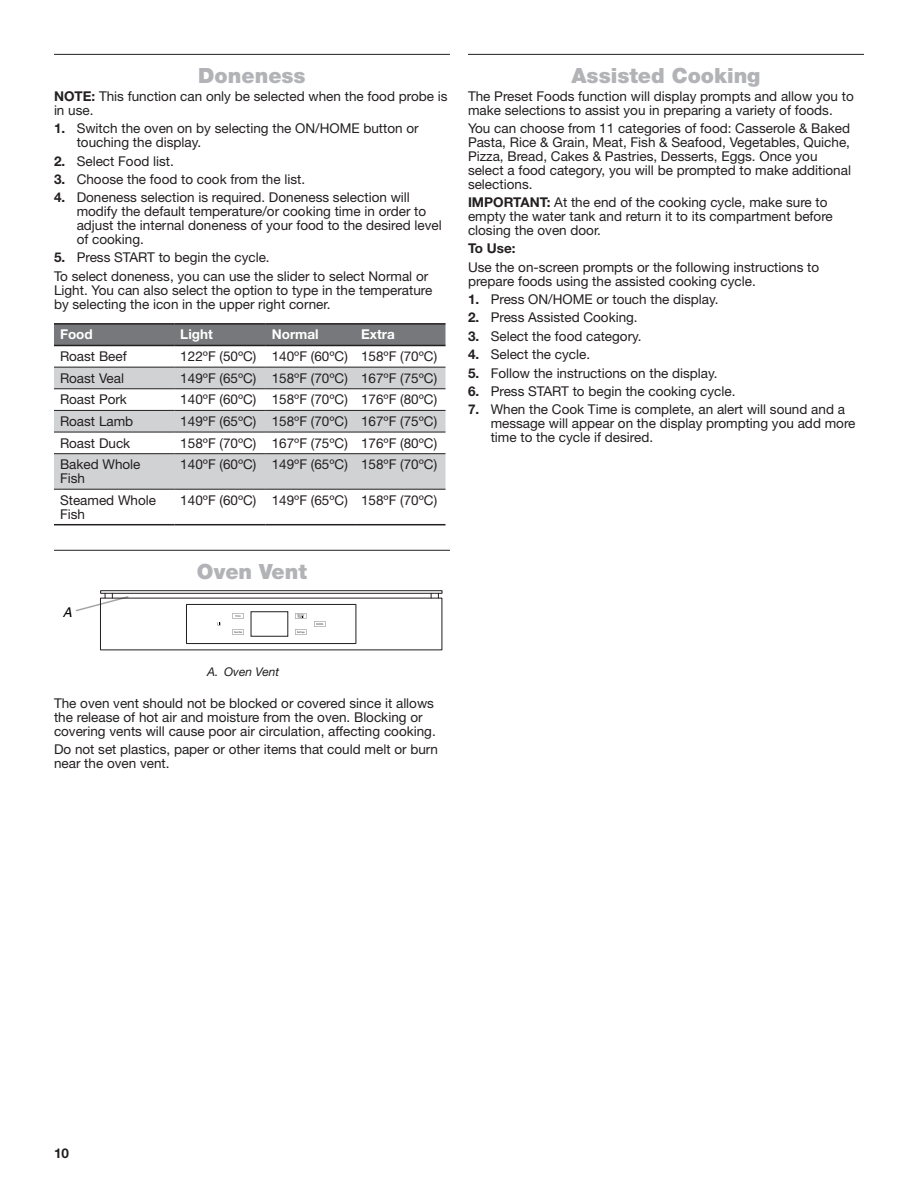
<style>
.page{position:relative;width:918px;height:1188px;background:#fff}
.page>*{position:absolute;margin:0;border:0;box-sizing:border-box;transform-origin:0 0}
.Heading_2{font:900 21px "Helvetica Neue LT Std";color:#b2b3b7}
.Body{font:13.5px/13.8px "Helvetica Neue LT Std";color:#231f20}
.Body_Bold{font:700 13.5px "Helvetica Neue LT Std";color:#fff}
.Body_Bold-2{font:700 13.5px "Helvetica Neue LT Std";color:#231f20}
.t1{font:italic 13.5px "Helvetica";color:#000}
.Table_Callouts{font:italic 12px "Helvetica Neue";color:#231f20}
.s1{font-weight:700}
</style>
<div class="page">
<hr style="left:54px;top:54px;width:396px;height:1px;background:#231f20">
<hr style="left:54px;top:550px;width:396px;height:1px;background:#231f20">
<div style="left:54px;top:324px;width:392px;height:21px;background:#76787b"></div>
<svg style="left:54px;top:367px;width:392px;height:122px;fill:#d1d2d4"></svg>
<hr style="left:54px;top:345px;width:120px;height:1px;background:#231f20">
<hr style="left:174px;top:345px;width:92px;height:1px;background:#231f20">
<hr style="left:266px;top:345px;width:89px;height:1px;background:#231f20">
<hr style="left:355px;top:345px;width:90px;height:1px;background:#231f20">
<hr style="left:54px;top:323px;width:120px;height:2px;background:#231f20">
<hr style="left:174px;top:323px;width:92px;height:2px;background:#231f20">
<hr style="left:266px;top:323px;width:89px;height:2px;background:#231f20">
<hr style="left:355px;top:323px;width:90px;height:2px;background:#231f20">
<hr style="left:54px;top:524px;width:120px;height:1px;background:#231f20">
<hr style="left:174px;top:524px;width:92px;height:1px;background:#231f20">
<hr style="left:266px;top:524px;width:89px;height:1px;background:#231f20">
<hr style="left:355px;top:524px;width:90px;height:1px;background:#231f20">
<hr style="left:54px;top:367px;width:120px;height:1px;background:#231f20">
<hr style="left:174px;top:367px;width:92px;height:1px;background:#231f20">
<hr style="left:266px;top:367px;width:89px;height:1px;background:#231f20">
<hr style="left:355px;top:367px;width:90px;height:1px;background:#231f20">
<hr style="left:54px;top:388px;width:120px;height:1px;background:#231f20">
<hr style="left:174px;top:388px;width:92px;height:1px;background:#231f20">
<hr style="left:266px;top:388px;width:89px;height:1px;background:#231f20">
<hr style="left:355px;top:388px;width:90px;height:1px;background:#231f20">
<hr style="left:54px;top:410px;width:120px;height:1px;background:#231f20">
<hr style="left:174px;top:410px;width:92px;height:1px;background:#231f20">
<hr style="left:266px;top:410px;width:89px;height:1px;background:#231f20">
<hr style="left:355px;top:410px;width:90px;height:1px;background:#231f20">
<hr style="left:54px;top:432px;width:120px;height:1px;background:#231f20">
<hr style="left:174px;top:432px;width:92px;height:1px;background:#231f20">
<hr style="left:266px;top:432px;width:89px;height:1px;background:#231f20">
<hr style="left:355px;top:432px;width:90px;height:1px;background:#231f20">
<hr style="left:54px;top:453px;width:120px;height:1px;background:#231f20">
<hr style="left:174px;top:453px;width:92px;height:1px;background:#231f20">
<hr style="left:266px;top:453px;width:89px;height:1px;background:#231f20">
<hr style="left:355px;top:453px;width:90px;height:1px;background:#231f20">
<hr style="left:54px;top:489px;width:120px;height:1px;background:#231f20">
<hr style="left:174px;top:489px;width:92px;height:1px;background:#231f20">
<hr style="left:266px;top:489px;width:89px;height:1px;background:#231f20">
<hr style="left:355px;top:489px;width:90px;height:1px;background:#231f20">
<hr style="left:468px;top:54px;width:396px;height:1px;background:#231f20">
<div style="left:100px;top:590px;width:342px;height:4px;border:1px solid #231f20"></div>
<svg style="left:75px;top:593px;width:59px;height:21px"></svg>
<svg style="left:186px;top:604px;width:171px;height:40px"></svg>
<h2 class="Heading_2" style="left:198px;top:63px;width:109px">Doneness</h2>
<p class="Body" style="left:54px;top:89px;width:395px"><span class="s1">NOTE:</span> This function can only be selected when the food probe is in use.</p>
<p class="Body" style="left:77px;top:122px;width:344px;text-indent:-23px"><span class="s1">1.</span> Switch the oven on by selecting the ON/HOME button or touching the display.</p>
<p class="Body" style="left:54px;top:154px;width:121px"><span class="s1">2.</span> Select Food list.</p>
<p class="Body" style="left:54px;top:172px;width:253px"><span class="s1">3.</span> Choose the food to cook from the list.</p>
<p class="Body" style="left:77px;top:191px;width:367px;text-indent:-23px"><span class="s1">4.</span> Doneness selection is required. Doneness selection will modify the default temperature/or cooking time in order to adjust the internal doneness of your food to the desired level of cooking.</p>
<p class="Body" style="left:54px;top:251px;width:217px"><span class="s1">5.</span> Press START to begin the cycle.</p>
<p class="Body" style="left:54px;top:269px;width:380px">To select doneness, you can use the slider to select Normal or<br>Light. You can also select the option to type in the temperature by selecting the icon in the upper right corner.</p>
<p class="Body_Bold" style="left:60px;top:326px;width:34px">Food</p>
<p class="Body_Bold" style="left:180px;top:326px;width:34px">Light</p>
<p class="Body_Bold" style="left:272px;top:326px;width:48px">Normal</p>
<p class="Body_Bold" style="left:361px;top:326px;width:35px">Extra</p>
<p class="Body" style="left:60px;top:349px;width:68px">Roast Beef</p>
<p class="Body" style="left:180px;top:349px;width:78px">122ºF (50ºC)</p>
<p class="Body" style="left:272px;top:349px;width:78px">140ºF (60ºC)</p>
<p class="Body" style="left:361px;top:349px;width:78px">158ºF (70ºC)</p>
<p class="Body" style="left:60px;top:371px;width:66px">Roast Veal</p>
<p class="Body" style="left:180px;top:371px;width:78px">149ºF (65ºC)</p>
<p class="Body" style="left:272px;top:371px;width:78px">158ºF (70ºC)</p>
<p class="Body" style="left:361px;top:371px;width:78px">167ºF (75ºC)</p>
<p class="Body" style="left:60px;top:393px;width:69px">Roast Pork</p>
<p class="Body" style="left:180px;top:393px;width:78px">140ºF (60ºC)</p>
<p class="Body" style="left:272px;top:393px;width:78px">158ºF (70ºC)</p>
<p class="Body" style="left:361px;top:393px;width:78px">176ºF (80ºC)</p>
<p class="Body" style="left:60px;top:414px;width:75px">Roast Lamb</p>
<p class="Body" style="left:180px;top:414px;width:78px">149ºF (65ºC)</p>
<p class="Body" style="left:272px;top:414px;width:78px">158ºF (70ºC)</p>
<p class="Body" style="left:361px;top:414px;width:78px">167ºF (75ºC)</p>
<p class="Body" style="left:60px;top:436px;width:72px">Roast Duck</p>
<p class="Body" style="left:180px;top:436px;width:78px">158ºF (70ºC)</p>
<p class="Body" style="left:272px;top:436px;width:78px">167ºF (75ºC)</p>
<p class="Body" style="left:361px;top:436px;width:78px">176ºF (80ºC)</p>
<p class="Body" style="left:60px;top:457px;width:82px">Baked Whole<br>Fish</p>
<p class="Body" style="left:180px;top:457px;width:78px">140ºF (60ºC)</p>
<p class="Body" style="left:272px;top:457px;width:78px">149ºF (65ºC)</p>
<p class="Body" style="left:361px;top:457px;width:78px">158ºF (70ºC)</p>
<p class="Body" style="left:60px;top:493px;width:98px">Steamed Whole<br>Fish</p>
<p class="Body" style="left:180px;top:493px;width:78px">140ºF (60ºC)</p>
<p class="Body" style="left:272px;top:493px;width:78px">149ºF (65ºC)</p>
<p class="Body" style="left:361px;top:493px;width:78px">158ºF (70ºC)</p>
<p class="t1" style="left:63px;top:604px;width:11px">A</p>
<h2 class="Heading_2" style="left:197px;top:559px;width:112px">Oven Vent</h2>
<p class="Table_Callouts" style="left:207px;top:664px;width:74px">A. Oven Vent</p>
<p class="Body" style="left:54px;top:696px;width:383px">The oven vent should not be blocked or covered since it allows the release of hot air and moisture from the oven. Blocking or covering vents will cause poor air circulation, affecting cooking.</p>
<p class="Body" style="left:54px;top:742px;width:386px">Do not set plastics, paper or other items that could melt or burn near the oven vent.</p>
<h2 class="Heading_2" style="left:571px;top:63px;width:191px">Assisted Cooking</h2>
<p class="Body" style="left:468px;top:89px;width:387px">The Preset Foods function will display prompts and allow you to make selections to assist you in preparing a variety of foods.</p>
<p class="Body" style="left:468px;top:122px;width:385px">You can choose from 11 categories of food: Casserole &amp; Baked Pasta, Rice &amp; Grain, Meat, Fish &amp; Seafood, Vegetables, Quiche, Pizza, Bread, Cakes &amp; Pastries, Desserts, Eggs. Once you select a food category, you will be prompted to make additional selections.</p>
<p class="Body" style="left:468px;top:195px;width:366px"><span class="s1">IMPORTANT:</span> At the end of the cooking cycle, make sure to empty the water tank and return it to its compartment before closing the oven door.</p>
<p class="Body_Bold-2" style="left:468px;top:240px;width:49px">To Use:</p>
<p class="Body" style="left:468px;top:260px;width:353px">Use the on-screen prompts or the following instructions to prepare foods using the assisted cooking cycle.</p>
<p class="Body" style="left:468px;top:292px;width:252px"><span class="s1">1.</span> Press ON/HOME or touch the display.</p>
<p class="Body" style="left:468px;top:311px;width:171px"><span class="s1">2.</span> Press Assisted Cooking.</p>
<p class="Body" style="left:468px;top:329px;width:175px"><span class="s1">3.</span> Select the food category.</p>
<p class="Body" style="left:468px;top:347px;width:124px"><span class="s1">4.</span> Select the cycle.</p>
<p class="Body" style="left:468px;top:366px;width:251px"><span class="s1">5.</span> Follow the instructions on the display.</p>
<p class="Body" style="left:468px;top:384px;width:269px"><span class="s1">6.</span> Press START to begin the cooking cycle.</p>
<p class="Body" style="left:491px;top:402px;width:366px;text-indent:-23px"><span class="s1">7.</span> When the Cook Time is complete, an alert will sound and a message will appear on the display prompting you add more time to the cycle if desired.</p>
<p class="Body_Bold-2" style="left:54px;top:1145px;width:17px">10</p>
</div>
